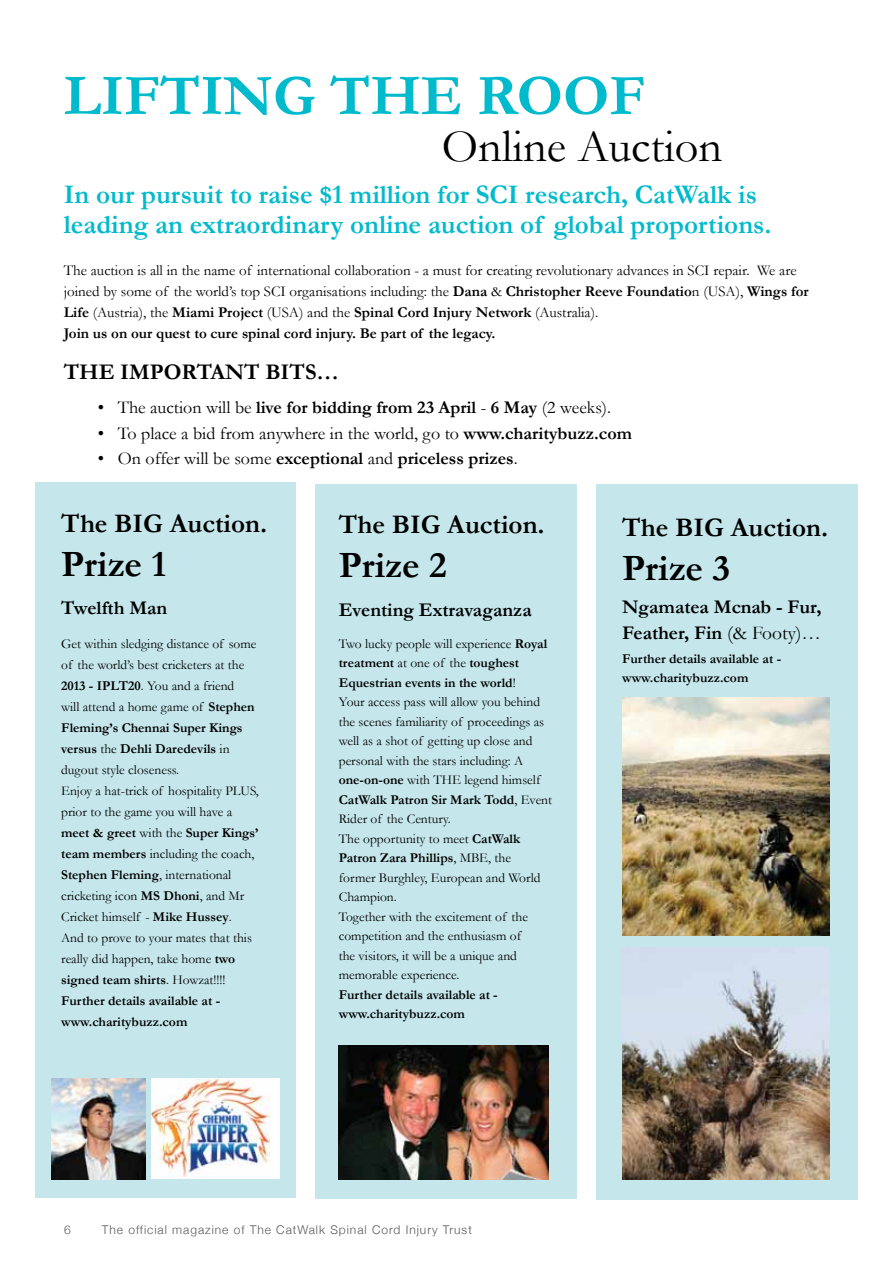
<style>
.page{position:relative;width:893px;height:1263px;background:#fff}
.page>*{position:absolute;margin:0;border:0;box-sizing:border-box;transform-origin:0 0}
.t1{font:700 58.5px "Garamond";color:#01bacc}
.t2{font:46.5px "Garamond";color:#000}
.t3{font:700 37.5px "Garamond";color:#000}
.t4{font:700 27px/30px "Garamond";color:#01bacc}
.t5{font:700 27px "Garamond";color:#000}
.t6{font:700 22.5px "Garamond";color:#000}
.t7{font:700 19.5px/25.5px "Garamond";color:#000}
.t8{font:700 18px "Garamond";color:#000}
.t9{font:18px "Garamond";color:#000}
.t10{font:15px/21px "Garamond";color:#000}
.t11{font:13.5px/21px "Garamond";color:#000}
.t12{font:700 13.5px/19.5px "Garamond";color:#000}
.t13{font:300 12px "Helvetica Neue";letter-spacing:.08em;color:#58595b}
.s1{font-weight:700}
.s2{font-weight:400}
</style>
<div class="page">
<div style="left:316px;top:484px;width:261px;height:714px;background:#c5e7ec"></div>
<div style="left:35px;top:482px;width:261px;height:716px;background:#c5e7ec"></div>
<div style="left:151px;top:1078px;width:129px;height:101px;background:#fff"></div>
<img style="left:151px;top:1078px;width:119px;height:98px">
<img style="left:339px;top:1045px;width:209px;height:134px">
<div style="left:596px;top:484px;width:261px;height:715px;background:#c5e7ec"></div>
<img style="left:52px;top:1078px;width:93px;height:101px">
<img style="left:622px;top:697px;width:207px;height:238px">
<img style="left:622px;top:947px;width:207px;height:232px">
<h1 class="t1" style="left:64px;top:56px;width:583px">LIFTING THE ROOF</h1>
<h2 class="t2" style="left:442px;top:115px;width:282px">Online Auction</h2>
<h3 class="t4" style="left:64px;top:179px;width:709px">In our pursuit to raise $1 million for SCI research, CatWalk is leading an extraordinary online auction of global proportions.</h3>
<p class="t10" style="left:64px;top:259px;width:746px">The auction is all in the name of international collaboration - a must for creating revolutionary advances in SCI repair. We are joined by some of the world’s top SCI organisations including: the <span class="s1">Dana</span> &amp; <span class="s1">Christopher Reeve Foundatio</span>n (USA), <span class="s1">Wings for Life</span> (Austria), the <span class="s1">Miami Project</span> (USA) and the <span class="s1">Spinal Cord Injury Network</span> (Australia).<br><span class="s1">Join us on our quest to cure spinal cord injury. Be part of the legacy.</span></p>
<h3 class="t6" style="left:64px;top:357px;width:277px">THE IMPORTANT BITS…</h3>
<h3 class="t8" style="left:98px;top:395px;width:515px"><span class="s2">• The auction will be</span> live for bidding from 23 April <span class="s2">-</span> 6 May <span class="s2">(2 weeks).</span></h3>
<h3 class="t9" style="left:98px;top:421px;width:536px">• To place a bid from anywhere in the world, go to <span class="s1">www.charitybuzz.com</span></h3>
<h3 class="t8" style="left:98px;top:446px;width:421px"><span class="s2">• On offer will be some</span> exceptional <span class="s2">and</span> priceless prizes<span class="s2">.</span></h3>
<h3 class="t5" style="left:61px;top:505px;width:207px">The BIG Auction.</h3>
<h3 class="t3" style="left:61px;top:539px;width:107px">Prize 1</h3>
<h3 class="t7" style="left:61px;top:596px;width:108px">Twelfth Man</h3>
<p class="t11" style="left:61px;top:633px;width:199px">Get within sledging distance of some of the world’s best cricketers at the<br><span class="s1">2013 - IPLT20</span>. You and a friend<br>will attend a home game of <span class="s1">Stephen<br>Fleming’s Chennai Super Kings versus</span> the <span class="s1">Dehli Daredevils</span> in dugout style closeness.<br>Enjoy a hat-trick of hospitality PLUS, prior to the game you will have a <span class="s1">meet &amp; greet</span> with the <span class="s1">Super Kings’ team members</span> including the coach,<br><span class="s1">Stephen Fleming</span>, international cricketing icon <span class="s1">MS Dhoni</span>, and Mr<br>Cricket himself - <span class="s1">Mike Hussey</span>.<br>And to prove to your mates that this really did happen, take home <span class="s1">two signed team shirts</span>. Howzat!!!!<br><span class="s1">Further details available at - www.charitybuzz.com</span></p>
<h3 class="t5" style="left:339px;top:506px;width:207px">The BIG Auction.</h3>
<h3 class="t3" style="left:339px;top:540px;width:109px">Prize 2</h3>
<h3 class="t7" style="left:339px;top:597px;width:194px">Eventing Extravaganza</h3>
<p class="t11" style="left:339px;top:634px;width:215px;line-height:19.5px">Two lucky people will experience <span class="s1">Royal treatment</span> at one of the <span class="s1">toughest<br>Equestrian events in the world</span>!<br>Your access pass will allow you behind the scenes familiarity of proceedings as well as a shot of getting up close and personal with the stars including: A <span class="s1">one-on-one</span> with THE legend himself<br><span class="s1">CatWalk Patron Sir Mark Todd</span>, Event<br>Rider of the Century.<br>The opportunity to meet <span class="s1">CatWalk<br>Patron Zara Phillips</span>, MBE, the<br>former Burghley, European and World<br>Champion.<br>Together with the excitement of the competition and the enthusiasm of<br>the visitors, it will be a unique and memorable experience.</p>
<p class="t12" style="left:339px;top:985px;width:161px">Further details available at - www.charitybuzz.com</p>
<h3 class="t5" style="left:622px;top:509px;width:207px">The BIG Auction.</h3>
<h3 class="t3" style="left:622px;top:542px;width:109px">Prize 3</h3>
<h3 class="t7" style="left:622px;top:595px;width:201px">Ngamatea Mcnab - Fur,<br>Feather, Fin <span class="s2">(&amp; Footy)…</span></h3>
<p class="t12" style="left:622px;top:649px;width:161px">Further details available at - www.charitybuzz.com</p>
<p class="t13" style="left:64px;top:1220px;width:8px">6</p>
<p class="t13" style="left:102px;top:1220px;width:371px">The official magazine of The CatWalk Spinal Cord Injury Trust</p>
</div>
